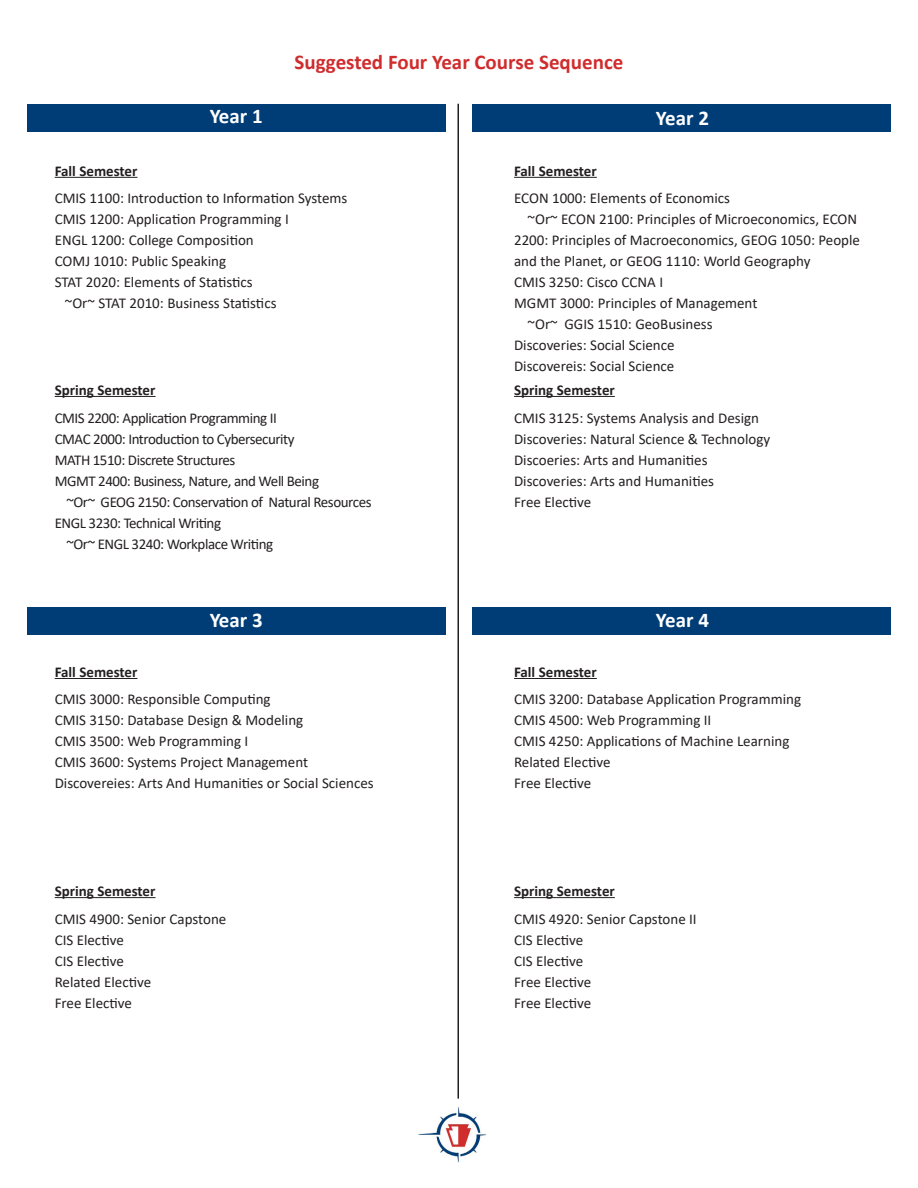
<style>
.page{position:relative;width:918px;height:1188px;background:#fff}
.page>*{position:absolute;margin:0;border:0;box-sizing:border-box;transform-origin:0 0}
.t1{font:700 21px "Calibri";color:#d02c2d}
.t2{font:700 21px "Calibri";color:#fff}
.t3{font:15px/21px "Calibri";color:#231f20}
.t4{font:15px/21px "Calibri";letter-spacing:-.03em;color:#231f20}
.t5{font:700 15px "Calibri";color:#231f20}
</style>
<div class="page">
<div style="left:27px;top:104px;width:419px;height:28px;background:#003d76"></div>
<div style="left:27px;top:607px;width:419px;height:27px;background:#003d76"></div>
<div style="left:472px;top:104px;width:419px;height:28px;background:#003d76"></div>
<div style="left:472px;top:607px;width:419px;height:27px;background:#003d76"></div>
<hr style="left:458px;top:104px;width:1px;height:995px;background:#231f20">
<hr style="left:55px;top:177px;width:82px;height:1px;background:#231f20">
<hr style="left:55px;top:678px;width:82px;height:1px;background:#231f20">
<hr style="left:514px;top:177px;width:83px;height:1px;background:#231f20">
<hr style="left:514px;top:678px;width:83px;height:1px;background:#231f20">
<hr style="left:55px;top:396px;width:101px;height:1px;background:#231f20">
<hr style="left:55px;top:897px;width:101px;height:1px;background:#231f20">
<hr style="left:514px;top:396px;width:101px;height:1px;background:#231f20">
<hr style="left:514px;top:897px;width:101px;height:1px;background:#231f20">
<img style="left:418px;top:1107px;width:69px;height:56px">
<p class="t5" style="left:55px;top:160px;width:84px">Fall Semester</p>
<p class="t2" style="left:210px;top:101px;width:55px">Year 1</p>
<p class="t1" style="left:295px;top:47px;width:330px">Suggested Four Year Course Sequence</p>
<p class="t5" style="left:514px;top:160px;width:84px">Fall Semester</p>
<p class="t2" style="left:656px;top:103px;width:55px">Year 2</p>
<p class="t3" style="left:55px;top:187px;width:294px">CMIS 1100: Introduction to Information Systems</p>
<p class="t3" style="left:55px;top:208px;width:236px">CMIS 1200: Application Programming I</p>
<p class="t3" style="left:55px;top:229px;width:201px">ENGL 1200: College Composition</p>
<p class="t3" style="left:55px;top:250px;width:173px">COMJ 1010: Public Speaking</p>
<p class="t3" style="left:65px;top:271px;width:213px;text-indent:-10px">STAT 2020: Elements of Statistics ~Or~ STAT 2010: Business Statistics</p>
<p class="t5" style="left:55px;top:379px;width:102px">Spring Semester</p>
<p class="t4" style="left:55px;top:407px;width:224px">CMIS 2200: Application Programming II</p>
<p class="t4" style="left:55px;top:428px;width:241px">CMAC 2000: Introduction to Cybersecurity</p>
<p class="t4" style="left:55px;top:449px;width:182px">MATH 1510: Discrete Structures</p>
<p class="t4" style="left:66px;top:470px;width:307px;text-indent:-12px">MGMT 2400: Business, Nature, and Well Being<br>~Or~ GEOG 2150: Conservation of Natural Resources</p>
<p class="t4" style="left:66px;top:512px;width:208px;text-indent:-12px">ENGL 3230: Technical Writing<br>~Or~ ENGL 3240: Workplace Writing</p>
<p class="t5" style="left:55px;top:661px;width:84px">Fall Semester</p>
<p class="t2" style="left:210px;top:605px;width:55px">Year 3</p>
<p class="t3" style="left:55px;top:688px;width:217px">CMIS 3000: Responsible Computing</p>
<p class="t3" style="left:55px;top:709px;width:250px">CMIS 3150: Database Design &amp; Modeling</p>
<p class="t3" style="left:55px;top:730px;width:195px">CMIS 3500: Web Programming I</p>
<p class="t3" style="left:55px;top:751px;width:255px">CMIS 3600: Systems Project Management</p>
<p class="t3" style="left:55px;top:772px;width:320px">Discovereies: Arts And Humanities or Social Sciences</p>
<p class="t5" style="left:55px;top:880px;width:102px">Spring Semester</p>
<p class="t3" style="left:55px;top:909px;width:173px">CMIS 4900: Senior Capstone</p>
<p class="t3" style="left:55px;top:930px;width:71px">CIS Elective</p>
<p class="t3" style="left:55px;top:951px;width:71px">CIS Elective</p>
<p class="t3" style="left:55px;top:972px;width:98px">Related Elective</p>
<p class="t3" style="left:55px;top:993px;width:79px">Free Elective</p>
<p class="t3" style="left:514px;top:187px;width:218px">ECON 1000: Elements of Economics</p>
<p class="t3" style="left:528px;top:208px;width:331px">~Or~ ECON 2100: Principles of Microeconomics, ECON</p>
<p class="t3" style="left:514px;top:229px;width:347px">2200: Principles of Macroeconomics, GEOG 1050: People</p>
<p class="t3" style="left:514px;top:250px;width:298px">and the Planet, or GEOG 1110: World Geography</p>
<p class="t3" style="left:514px;top:271px;width:151px">CMIS 3250: Cisco CCNA I</p>
<p class="t3" style="left:528px;top:292px;width:231px;text-indent:-14px">MGMT 3000: Principles of Management ~Or~ GGIS 1510: GeoBusiness</p>
<p class="t3" style="left:514px;top:334px;width:162px">Discoveries: Social Science</p>
<p class="t3" style="left:514px;top:355px;width:162px">Discovereis: Social Science</p>
<p class="t5" style="left:514px;top:379px;width:102px">Spring Semester</p>
<p class="t3" style="left:514px;top:407px;width:246px">CMIS 3125: Systems Analysis and Design</p>
<p class="t3" style="left:514px;top:428px;width:258px">Discoveries: Natural Science &amp; Technology</p>
<p class="t3" style="left:514px;top:449px;width:195px">Discoeries: Arts and Humanities</p>
<p class="t3" style="left:514px;top:470px;width:202px">Discoveries: Arts and Humanities</p>
<p class="t3" style="left:514px;top:491px;width:79px">Free Elective</p>
<p class="t5" style="left:514px;top:661px;width:84px">Fall Semester</p>
<p class="t2" style="left:656px;top:606px;width:55px">Year 4</p>
<p class="t3" style="left:514px;top:688px;width:289px">CMIS 3200: Database Application Programming</p>
<p class="t3" style="left:514px;top:709px;width:199px">CMIS 4500: Web Programming II</p>
<p class="t3" style="left:514px;top:730px;width:277px">CMIS 4250: Applications of Machine Learning</p>
<p class="t3" style="left:514px;top:751px;width:98px">Related Elective</p>
<p class="t3" style="left:514px;top:772px;width:79px">Free Elective</p>
<p class="t5" style="left:514px;top:880px;width:102px">Spring Semester</p>
<p class="t3" style="left:514px;top:909px;width:184px">CMIS 4920: Senior Capstone II</p>
<p class="t3" style="left:514px;top:930px;width:71px">CIS Elective</p>
<p class="t3" style="left:514px;top:951px;width:71px">CIS Elective</p>
<p class="t3" style="left:514px;top:972px;width:79px">Free Elective</p>
<p class="t3" style="left:514px;top:993px;width:79px">Free Elective</p>
</div>
